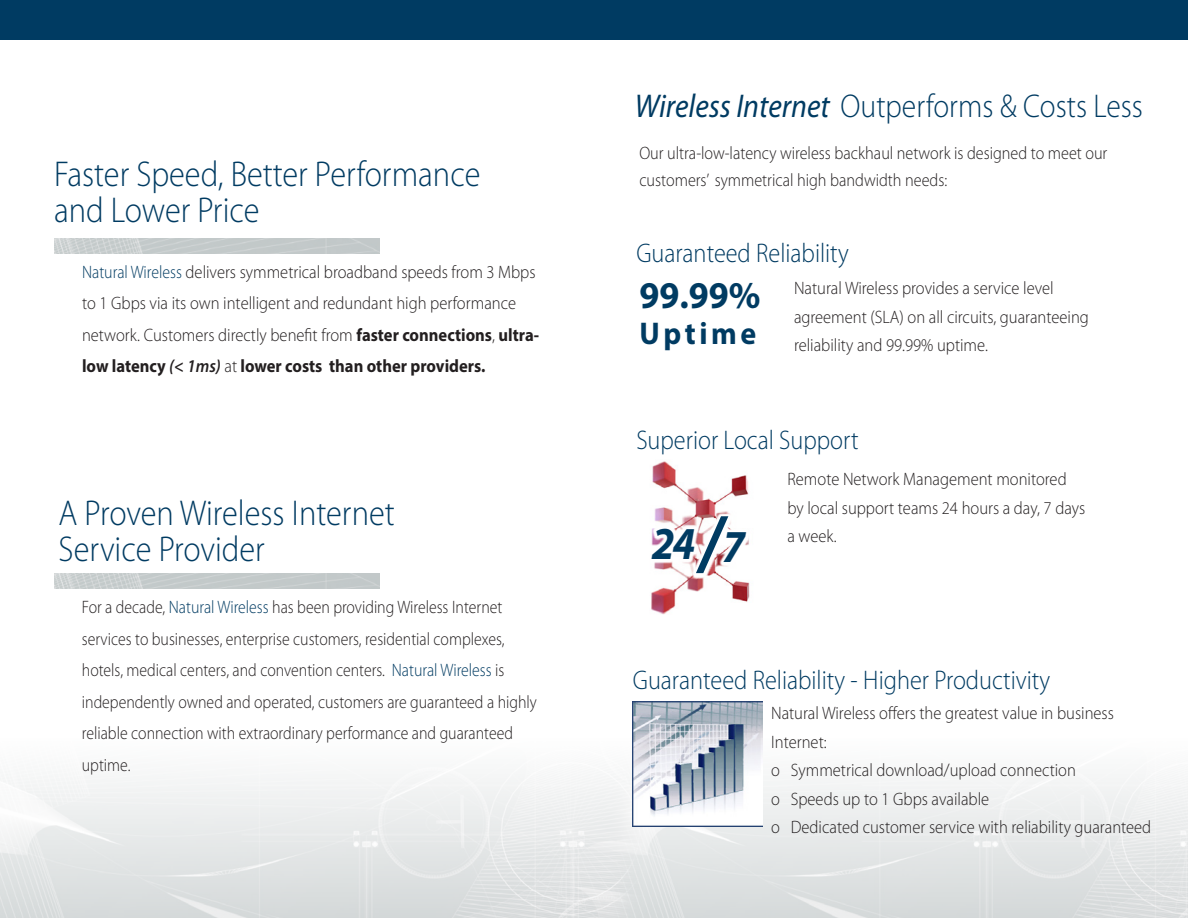
<style>
.page{position:relative;width:1188px;height:918px;background:#fff}
.page>*{position:absolute;margin:0;border:0;box-sizing:border-box;transform-origin:0 0}
.t1{font:italic 700 45.9px "Myriad Pro";color:#003b62;scale:.92 1}
.t2{font:700 37.95px "Myriad Pro";color:#003b62;scale:.95 1}
.t3{font:300 36px/36px "Myriad Pro";color:#003b62;scale:.9 1}
.t4{font:300 33px "Myriad Pro";color:#003b62;scale:.9 1}
.t5{font:700 31.5px "Myriad Pro";letter-spacing:.12em;color:#003b62;scale:.95 1}
.t6{font:300 27px "Myriad Pro";color:#003b62;scale:.9 1}
.t7{font:300 18px/28.5px "Myriad Pro";color:#231f20;scale:.92 1}
.t8{font:300 18px/31.5px "Myriad Pro";color:#231f20;scale:.88 1}
.t9{font:300 18px/27px "Myriad Pro";color:#231f20;scale:.9 1}
.s1{color:#003b62}
.s2{font-weight:700}
.s3{font-weight:600;font-style:italic}
.s4{font-weight:400;font-style:italic}
.s5{font-size:78.45px}
</style>
<div class="page">
<img style="left:0;top:738px;width:1188px;height:180px">
<div style="left:0;top:0;width:1188px;height:40px;background:#003b62"></div>
<img style="left:54px;top:239px;width:325px;height:14px">
<img style="left:54px;top:573px;width:325px;height:15px">
<img style="left:651px;top:461px;width:99px;height:154px">
<svg style="left:651px;top:512px;width:99px;height:67px"></svg>
<img style="left:633px;top:701px;width:129px;height:126px">
<p class="t3" style="left:54px;top:156px;width:475px">Faster Speed, Better Performance and Lower Price</p>
<p class="t7" style="left:82px;top:256px;width:498px;line-height:31.5px"><span class="s1">Natural Wireless</span> delivers symmetrical broadband speeds from 3 Mbps to 1 Gbps via its own intelligent and redundant high performance network. Customers directly benefit from <span class="s2">faster connections</span>, <span class="s2">ultra&shy;low latency</span> <span class="s3">(&lt; 1ms)</span> at <span class="s2">lower costs than other providers.</span></p>
<p class="t3" style="left:59px;top:496px;width:375px">A Proven Wireless Internet<br>Service Provider</p>
<p class="t8" style="left:82px;top:592px;width:519px">For a decade, <span class="s1">Natural Wireless</span> has been providing Wireless Internet services to businesses, enterprise customers, residential complexes, hotels, medical centers, and convention centers. <span class="s1">Natural Wireless</span> is independently owned and operated, customers are guaranteed a highly reliable connection with extraordinary performance and guaranteed uptime.</p>
<p class="t4" style="left:635px;top:88px;width:566px"><span class="s4">Wireless Internet</span> Outperforms &amp; Costs Less</p>
<p class="t9" style="left:639px;top:140px;width:522px">Our ultra-low-latency wireless backhaul network is designed to meet our customers’ symmetrical high bandwidth needs:</p>
<p class="t6" style="left:636px;top:238px;width:238px">Guaranteed Reliability</p>
<p class="t2" style="left:640px;top:270px;width:129px">99.99%</p>
<p class="t5" style="left:639px;top:312px;width:125px">Uptime</p>
<p class="t7" style="left:794px;top:274px;width:322px">Natural Wireless provides a service level agreement (SLA) on all circuits, guaranteeing reliability and 99.99% uptime.</p>
<p class="t6" style="left:636px;top:425px;width:248px">Superior Local Support</p>
<p class="t1" style="left:652px;top:513px;width:103px">24 <span class="s5">/</span>7</p>
<p class="t7" style="left:788px;top:466px;width:325px">Remote Network Management monitored by local support teams 24 hours a day, 7 days a week.</p>
<p class="t6" style="left:633px;top:665px;width:465px">Guaranteed Reliability - Higher Productivity</p>
<p class="t7" style="left:771px;top:699px;width:374px">Natural Wireless offers the greatest value in business<br>Internet:</p>
<p class="t7" style="left:771px;top:756px;width:333px">o Symmetrical download/upload connection</p>
<p class="t7" style="left:771px;top:785px;width:239px">o Speeds up to 1 Gbps available</p>
<p class="t7" style="left:771px;top:813px;width:415px">o Dedicated customer service with reliability guaranteed</p>
</div>
